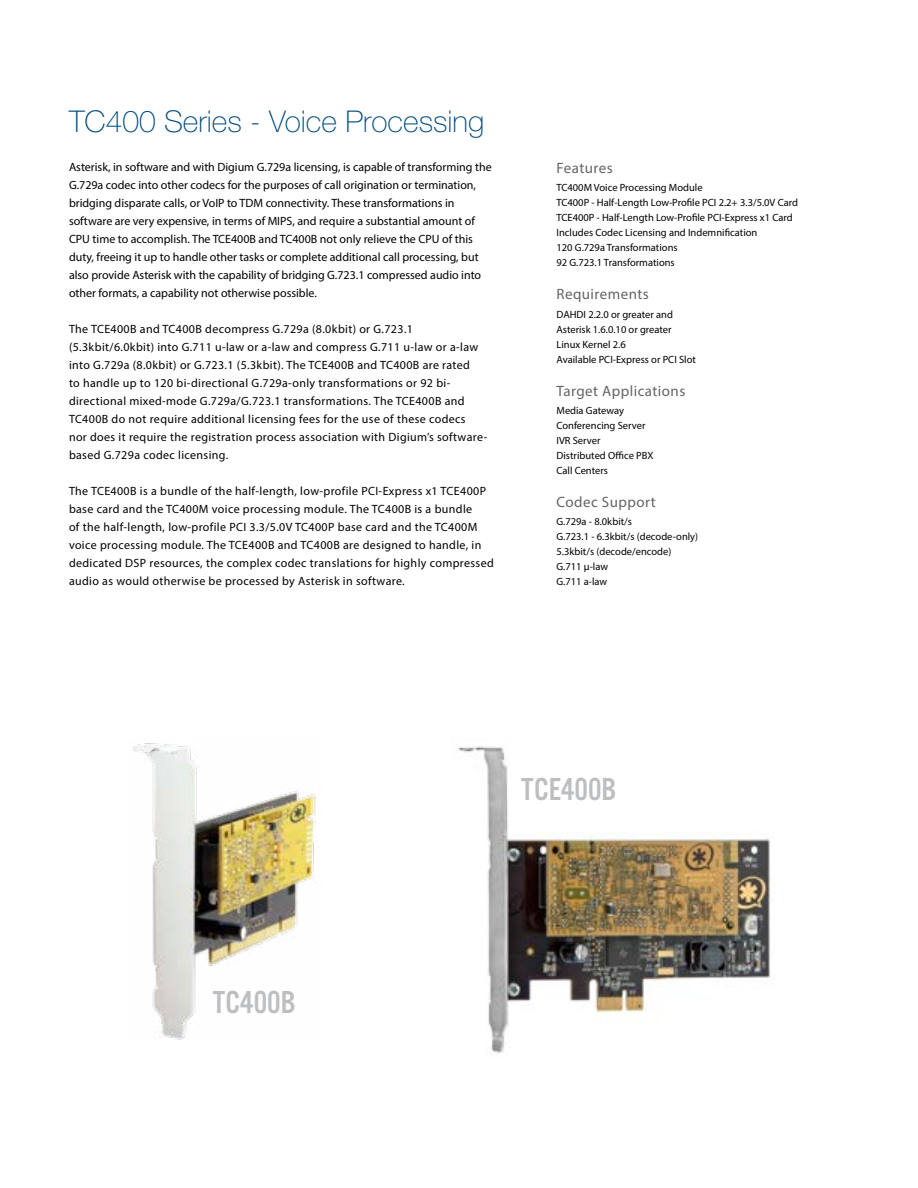
<style>
.page{position:relative;width:918px;height:1188px;background:#fff}
.page>*{position:absolute;margin:0;border:0;box-sizing:border-box;transform-origin:0 0}
.t1{font:33px "Alternate Gothic EFCEOP No Three";color:#bcbec0}
.t2{font:100 30px "Helvetica Neue";color:#014b7f}
.t3{font:15px "Myriad Pro";letter-spacing:.03em;color:#636466}
.t4{font:12px/18px "Myriad Pro";letter-spacing:.025em;color:#000}
.t5{font:12px/18px "Myriad Pro";color:#000}
.t6{font:10.5px/15px "Myriad Pro";color:#000}
</style>
<div class="page">
<img style="left:458px;top:746px;width:316px;height:307px">
<img style="left:133px;top:743px;width:183px;height:297px">
<h2 class="t2" style="left:69px;top:104px;width:417px">TC400 Series - Voice Processing</h2>
<p class="t5" style="left:69px;top:158px;width:424px">Asterisk, in software and with Digium G.729a licensing, is capable of transforming the G.729a codec into other codecs for the purposes of call origination or termination, bridging disparate calls, or VoIP to TDM connectivity. These transformations in software are very expensive, in terms of MIPS, and require a substantial amount of CPU time to accomplish. The TCE400B and TC400B not only relieve the CPU of this duty, freeing it up to handle other tasks or complete additional call processing, but also provide Asterisk with the capability of bridging G.723.1 compressed audio into other formats, a capability not otherwise possible.</p>
<p class="t4" style="left:69px;top:320px;width:420px">The TCE400B and TC400B decompress G.729a (8.0kbit) or G.723.1 (5.3kbit/6.0kbit) into G.711 u-law or a-law and compress G.711 u-law or a-law into G.729a (8.0kbit) or G.723.1 (5.3kbit). The TCE400B and TC400B are rated<br>to handle up to 120 bi-directional G.729a-only transformations or 92 bi&shy;directional mixed-mode G.729a/G.723.1 transformations. The TCE400B and TC400B do not require additional licensing fees for the use of these codecs<br>nor does it require the registration process association with Digium’s software&shy;based G.729a codec licensing.</p>
<p class="t4" style="left:69px;top:482px;width:426px">The TCE400B is a bundle of the half-length, low-profile PCI-Express x1 TCE400P base card and the TC400M voice processing module. The TC400B is a bundle<br>of the half-length, low-profile PCI 3.3/5.0V TC400P base card and the TC400M voice processing module. The TCE400B and TC400B are designed to handle, in dedicated DSP resources, the complex codec translations for highly compressed audio as would otherwise be processed by Asterisk in software.</p>
<p class="t3" style="left:556px;top:159px;width:58px">Features</p>
<p class="t6" style="left:556px;top:180px;width:243px">TC400M Voice Processing Module<br>TC400P - Half-Length Low-Profile PCI 2.2+ 3.3/5.0V Card TCE400P - Half-Length Low-Profile PCI-Express x1 Card Includes Codec Licensing and Indemnification<br>120 G.729a Transformations<br>92 G.723.1 Transformations</p>
<p class="t3" style="left:556px;top:285px;width:94px">Requirements</p>
<p class="t6" style="left:556px;top:306px;width:141px">DAHDI 2.2.0 or greater and<br>Asterisk 1.6.0.10 or greater<br>Linux Kernel 2.6<br>Available PCI-Express or PCI Slot</p>
<p class="t3" style="left:556px;top:381px;width:130px">Target Applications</p>
<p class="t6" style="left:556px;top:403px;width:98px">Media Gateway<br>Conferencing Server<br>IVR Server<br>Distributed Office PBX<br>Call Centers</p>
<p class="t3" style="left:556px;top:492px;width:101px">Codec Support</p>
<p class="t6" style="left:556px;top:514px;width:143px">G.729a - 8.0kbit/s<br>G.723.1 - 6.3kbit/s (decode-only)<br>5.3kbit/s (decode/encode)<br>G.711 µ-law<br>G.711 a-law</p>
<h1 class="t1" style="left:521px;top:772px;width:97px">TCE400B</h1>
<h1 class="t1" style="left:213px;top:985px;width:85px">TC400B</h1>
</div>
